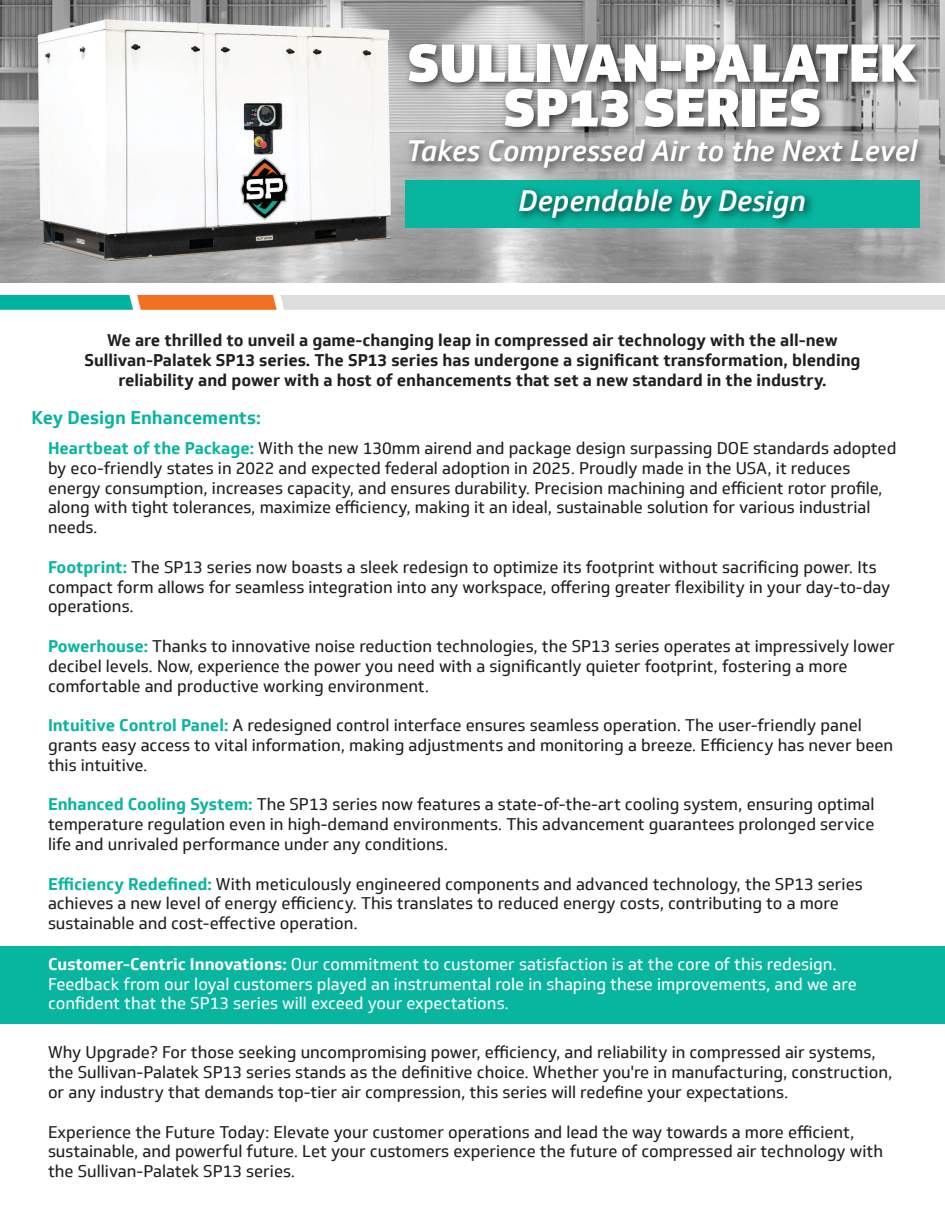
<style>
.page{position:relative;width:945px;height:1215px;background:#fff}
.page>*{position:absolute;margin:0;border:0;box-sizing:border-box;transform-origin:0 0}
.t1{font:900 52.35px/44.7px "Soleto";color:#fff;text-align:center}
.t2{font:italic 500 28.8px/50.1px "Soleto";color:#fff;text-align:center}
.t3{font:700 18px "Soleto";color:#08b59e}
.t4{font:16.5px/19.8px "Soleto";color:#1e1f1e}
.t5{font:700 16.5px/19.8px "Soleto";color:#1e1f1e;text-align:center}
.t6{font:16.5px/19.8px "Soleto";color:#fff}
.s1{font-weight:700;color:#08b59e}
.s2{font-weight:700}
</style>
<div class="page">
<div style="left:0;top:946px;width:945px;height:78px;background:#08b59e"></div>
<img style="left:0;top:0;width:945px;height:283px">
<img style="left:0;top:296px;width:945px;height:14px">
<img style="left:399px;top:28px;width:532px;height:99px">
<div style="left:405px;top:180px;width:515px;height:48px;background:#08b59e"></div>
<img style="left:398px;top:127px;width:534px;height:56px">
<img style="left:510px;top:178px;width:310px;height:55px">
<h1 class="t1" style="left:407px;top:41px;width:512px">SULLIVAN-PALATEK<br>SP13 SERIES</h1>
<h2 class="t2" style="left:406px;top:126px;width:512px">Takes Compressed Air to the Next Level<br>Dependable by Design</h2>
<p class="t5" style="left:84px;top:331px;width:778px">We are thrilled to unveil a game-changing leap in compressed air technology with the all-new<br>Sullivan-Palatek SP13 series. The SP13 series has undergone a significant transformation, blending reliability and power with a host of enhancements that set a new standard in the industry.</p>
<p class="t3" style="left:32px;top:406px;width:231px">Key Design Enhancements:</p>
<p class="t4" style="left:48px;top:438px;width:850px"><span class="s1">Heartbeat of the Package:</span> With the new 130mm airend and package design surpassing DOE standards adopted by eco-friendly states in 2022 and expected federal adoption in 2025. Proudly made in the USA, it reduces energy consumption, increases capacity, and ensures durability. Precision machining and efficient rotor profile, along with tight tolerances, maximize efficiency, making it an ideal, sustainable solution for various industrial needs.</p>
<p class="t4" style="left:48px;top:557px;width:844px"><span class="s1">Footprint:</span> The SP13 series now boasts a sleek redesign to optimize its footprint without sacrificing power. Its compact form allows for seamless integration into any workspace, offering greater flexibility in your day-to-day operations.</p>
<p class="t4" style="left:48px;top:636px;width:848px"><span class="s1">Powerhouse:</span> Thanks to innovative noise reduction technologies, the SP13 series operates at impressively lower decibel levels. Now, experience the power you need with a significantly quieter footprint, fostering a more comfortable and productive working environment.</p>
<p class="t4" style="left:48px;top:716px;width:847px"><span class="s1">Intuitive Control Panel:</span> A redesigned control interface ensures seamless operation. The user-friendly panel grants easy access to vital information, making adjustments and monitoring a breeze. Efficiency has never been this intuitive.</p>
<p class="t4" style="left:48px;top:795px;width:828px;text-align:justify"><span class="s1">Enhanced Cooling System:</span> The SP13 series now features a state-of-the-art cooling system, ensuring optimal temperature regulation even in high-demand environments. This advancement guarantees prolonged service life and unrivaled performance under any conditions.</p>
<p class="t4" style="left:48px;top:874px;width:816px"><span class="s1">Efficiency Redefined:</span> With meticulously engineered components and advanced technology, the SP13 series achieves a new level of energy efficiency. This translates to reduced energy costs, contributing to a more sustainable and cost-effective operation.</p>
<p class="t6" style="left:48px;top:954px;width:810px"><span class="s2">Customer-Centric Innovations:</span> Our commitment to customer satisfaction is at the core of this redesign.<br>Feedback from our loyal customers played an instrumental role in shaping these improvements, and we are confident that the SP13 series will exceed your expectations.</p>
<p class="t4" style="left:48px;top:1043px;width:846px">Why Upgrade? For those seeking uncompromising power, efficiency, and reliability in compressed air systems, the Sullivan-Palatek SP13 series stands as the definitive choice. Whether you're in manufacturing, construction, or any industry that demands top-tier air compression, this series will redefine your expectations.</p>
<p class="t4" style="left:48px;top:1122px;width:837px">Experience the Future Today: Elevate your customer operations and lead the way towards a more efficient, sustainable, and powerful future. Let your customers experience the future of compressed air technology with the Sullivan-Palatek SP13 series.</p>
</div>
